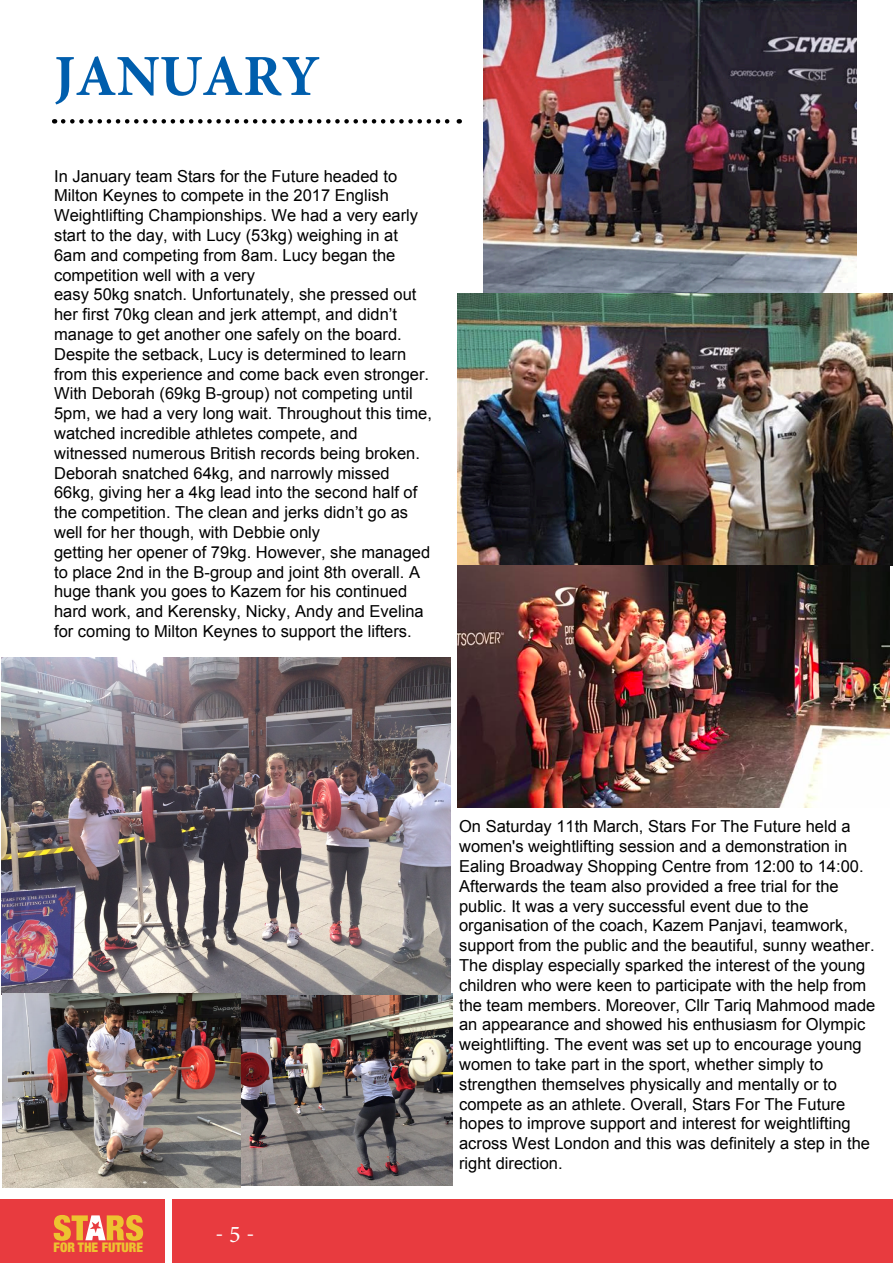
<style>
.page{position:relative;width:893px;height:1263px;background:#fff}
.page>*{position:absolute;margin:0;border:0;box-sizing:border-box;transform-origin:0 0}
.t1{font:700 58.2px "Minion Pro";color:#005ead}
.t2{font:300 condensed 24px "Helvetica Neue LT Std";color:#fff}
.t3{font:16.5px/19.8px "Arial";color:#000}
.t4{font:900 condensed 13.2px "Helvetica Neue LT Std";color:#edc330}
.s1{font-family:"Minion Pro";font-weight:400;font-stretch:normal}
</style>
<div class="page">
<img style="left:240px;top:993px;width:213px;height:192px">
<svg style="left:63px;top:119px;width:397px;height:5px"></svg>
<img style="left:483px;top:0;width:373px;height:293px">
<img style="left:458px;top:293px;width:435px;height:273px">
<hr style="left:892px;top:1199px;width:1px;height:64px;background:#e83b3f">
<div style="left:0;top:1199px;width:892px;height:64px;background:#e83b3f"></div>
<svg style="left:54px;top:1215px;width:89px;height:26px"></svg>
<div style="left:165px;top:1200px;width:6px;height:63px;background:#fff"></div>
<img style="left:1px;top:658px;width:449px;height:336px">
<img style="left:2px;top:993px;width:238px;height:194px">
<img style="left:457px;top:565px;width:433px;height:243px">
<h1 class="t1" style="left:54px;top:35px;width:267px">JANUARY</h1>
<p class="t3" style="left:54px;top:166px;width:379px">In January team Stars for the Future headed to Milton Keynes to compete in the 2017 English Weightlifting Championships. We had a very early start to the day, with Lucy (53kg) weighing in at 6am and competing from 8am. Lucy began the competition well with a very<br>easy 50kg snatch. Unfortunately, she pressed out her first 70kg clean and jerk attempt, and didn’t manage to get another one safely on the board.<br>Despite the setback, Lucy is determined to learn from this experience and come back even stronger.<br>With Deborah (69kg B-group) not competing until 5pm, we had a very long wait. Throughout this time, watched incredible athletes compete, and witnessed numerous British records being broken.<br>Deborah snatched 64kg, and narrowly missed 66kg, giving her a 4kg lead into the second half of the competition. The clean and jerks didn’t go as well for her though, with Debbie only<br>getting her opener of 79kg. However, she managed to place 2nd in the B-group and joint 8th overall. A huge thank you goes to Kazem for his continued hard work, and Kerensky, Nicky, Andy and Evelina for coming to Milton Keynes to support the lifters.</p>
<p class="t4" style="left:54px;top:1239px;width:91px">FOR THE FUTURE</p>
<h2 class="t2" style="left:215px;top:1219px;width:41px">-<span class="s1">5</span> -</h2>
<p class="t3" style="left:459px;top:817px;width:418px">On Saturday 11th March, Stars For The Future held a women's weightlifting session and a demonstration in Ealing Broadway Shopping Centre from 12:00 to 14:00.<br>Afterwards the team also provided a free trial for the public. It was a very successful event due to the organisation of the coach, Kazem Panjavi, teamwork, support from the public and the beautiful, sunny weather.<br>The display especially sparked the interest of the young children who were keen to participate with the help from the team members. Moreover, Cllr Tariq Mahmood made an appearance and showed his enthusiasm for Olympic weightlifting. The event was set up to encourage young women to take part in the sport, whether simply to strengthen themselves physically and mentally or to compete as an athlete. Overall, Stars For The Future hopes to improve support and interest for weightlifting across West London and this was definitely a step in the right direction.</p>
</div>
